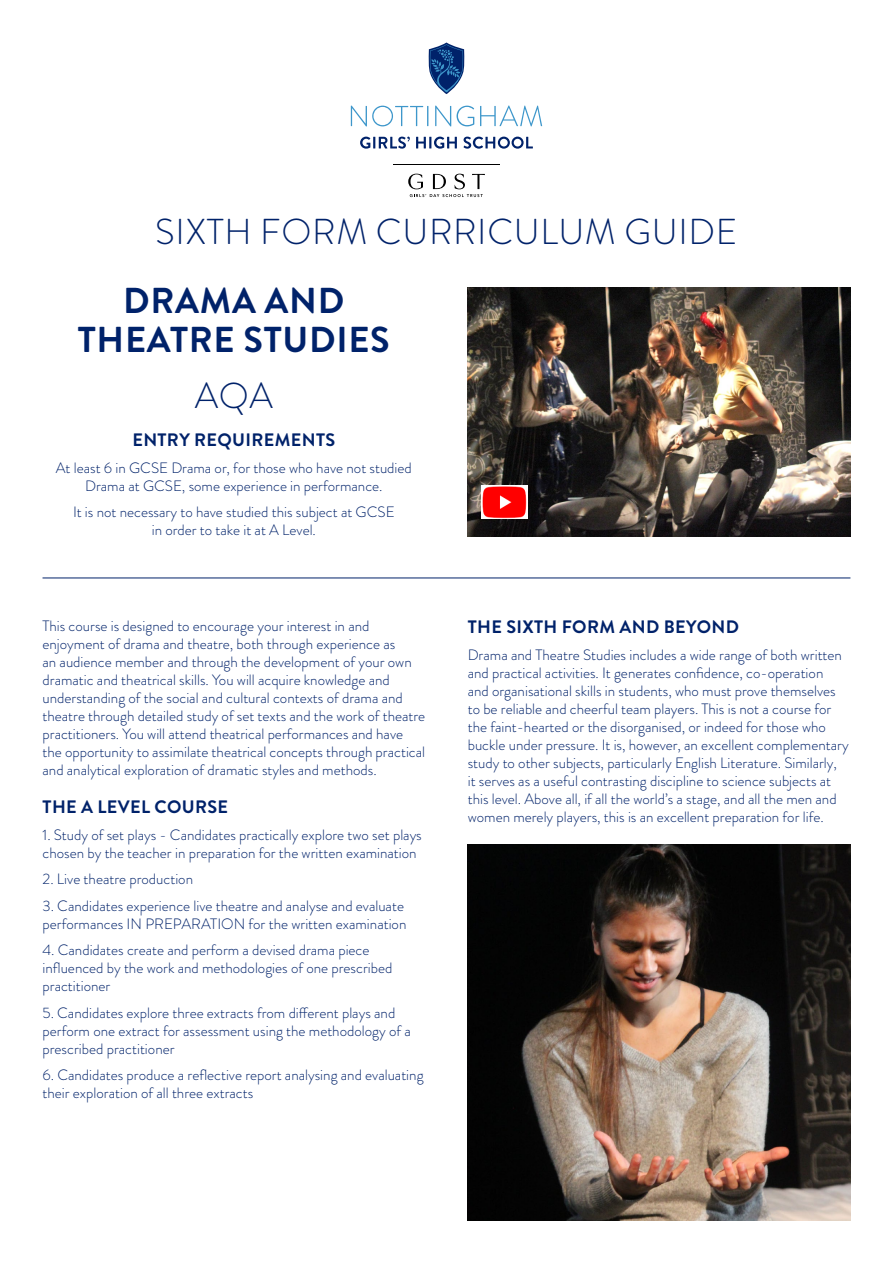
<style>
.page{position:relative;width:893px;height:1263px;background:#fff}
.page>*{position:absolute;margin:0;border:0;box-sizing:border-box;transform-origin:0 0}
.t1{font:300 36px "Brandon Grotesque";letter-spacing:.02em;color:#00226a}
.t2{font:700 36px/39px "Brandon Grotesque";letter-spacing:.02em;color:#00226a;text-align:center}
.t3{font:700 18px "Brandon Grotesque";letter-spacing:.02em;color:#00226a}
.t4{font:300 15px/18px "Brandon Grotesque";color:#00226a}
</style>
<div class="page">
<svg style="left:351px;top:106px;width:77px;height:20px"></svg>
<svg style="left:435px;top:106px;width:16px;height:20px"></svg>
<svg style="left:457px;top:106px;width:17px;height:20px"></svg>
<svg style="left:480px;top:105px;width:62px;height:21px"></svg>
<svg style="left:360px;top:137px;width:50px;height:12px"></svg>
<svg style="left:416px;top:137px;width:41px;height:12px"></svg>
<svg style="left:463px;top:137px;width:70px;height:12px"></svg>
<svg style="left:428px;top:43px;width:37px;height:51px"></svg>
<hr style="left:393px;top:164px;width:107px;height:1px;background:#000">
<svg style="left:408px;top:174px;width:77px;height:23px"></svg>
<hr style="left:43px;top:578px;width:807px;height:1px;background:#00226a">
<img style="left:468px;top:287px;width:382px;height:249px">
<img style="left:468px;top:844px;width:382px;height:376px">
<img style="left:482px;top:485px;width:45px;height:33px">
<h1 class="t1" style="left:155px;top:207px;width:584px">SIXTH FORM CURRICULUM GUIDE</h1>
<h1 class="t2" style="left:78px;top:282px;width:313px">DRAMA AND<br>THEATRE STUDIES</h1>
<h1 class="t1" style="left:195px;top:371px;width:80px">AQA</h1>
<p class="t3" style="left:132px;top:427px;width:204px">ENTRY REQUIREMENTS</p>
<p class="t4" style="left:56px;top:459px;width:357px;text-align:center">At least 6 in GCSE Drama or, for those who have not studied<br>Drama at GCSE, some experience in performance.</p>
<p class="t4" style="left:73px;top:503px;width:323px;text-align:center">It is not necessary to have studied this subject at GCSE in order to take it at A Level.</p>
<p class="t4" style="left:43px;top:617px;width:384px">This course is designed to encourage your interest in and enjoyment of drama and theatre, both through experience as<br>an audience member and through the development of your own dramatic and theatrical skills. You will acquire knowledge and understanding of the social and cultural contexts of drama and theatre through detailed study of set texts and the work of theatre practitioners. You will attend theatrical performances and have the opportunity to assimilate theatrical concepts through practical and analytical exploration of dramatic styles and methods.</p>
<p class="t3" style="left:43px;top:795px;width:187px">THE A LEVEL COURSE</p>
<p class="t4" style="left:43px;top:826px;width:381px">1. Study of set plays - Candidates practically explore two set plays chosen by the teacher in preparation for the written examination</p>
<p class="t4" style="left:43px;top:870px;width:152px">2. Live theatre production</p>
<p class="t4" style="left:43px;top:897px;width:365px">3. Candidates experience live theatre and analyse and evaluate performances IN PREPARATION for the written examination</p>
<p class="t4" style="left:43px;top:941px;width:351px">4. Candidates create and perform a devised drama piece influenced by the work and methodologies of one prescribed practitioner</p>
<p class="t4" style="left:43px;top:1004px;width:370px">5. Candidates explore three extracts from different plays and perform one extract for assessment using the methodology of a prescribed practitioner</p>
<p class="t4" style="left:43px;top:1066px;width:383px">6. Candidates produce a reflective report analysing and evaluating their exploration of all three extracts</p>
<p class="t3" style="left:468px;top:615px;width:273px">THE SIXTH FORM AND BEYOND</p>
<p class="t4" style="left:468px;top:646px;width:383px">Drama and Theatre Studies includes a wide range of both written and practical activities. It generates confidence, co-operation<br>and organisational skills in students, who must prove themselves to be reliable and cheerful team players. This is not a course for the faint-hearted or the disorganised, or indeed for those who buckle under pressure. It is, however, an excellent complementary study to other subjects, particularly English Literature. Similarly,<br>it serves as a useful contrasting discipline to science subjects at this level. Above all, if all the world’s a stage, and all the men and women merely players, this is an excellent preparation for life.</p>
</div>
